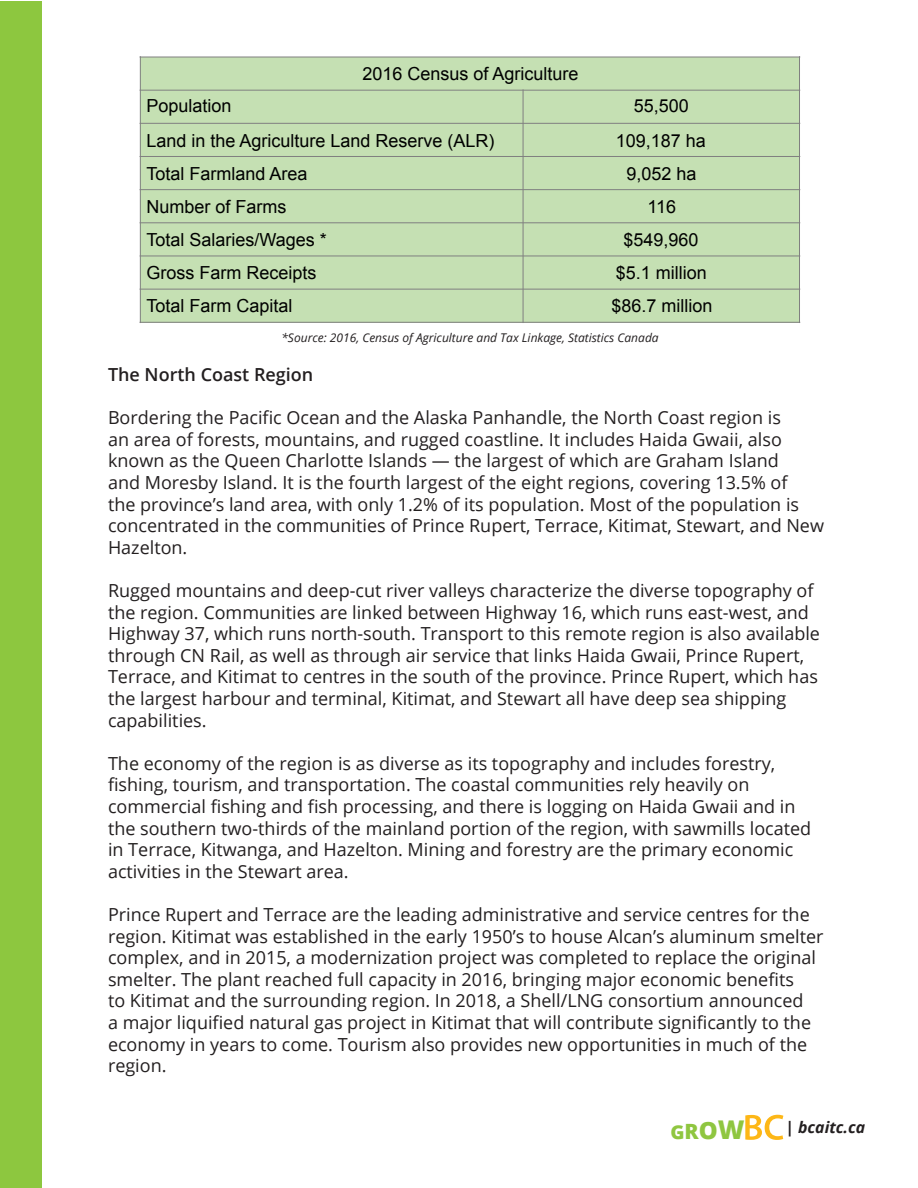
<style>
.page{position:relative;width:918px;height:1188px;background:#fff}
.page>*{position:absolute;margin:0;border:0;box-sizing:border-box;transform-origin:0 0}
.t1{font:800 19.05px "Open Sans";color:#8fc640}
.t2{font:18px/21.6px "Open Sans";color:#231f20}
.t3{font:18px "Arial";color:#000}
.t4{font:600 18px "Open Sans";color:#231f20}
.t5{font:italic 700 15.9px "Open Sans";color:#231f20}
.t6{font:italic 12px "Open Sans";color:#231f20}
.s1{font-size:21px}
.s2{font-size:23.85px}
.s3{font-size:25.8px}
</style>
<div class="page">
<div style="left:140px;top:57px;width:660px;height:33px;background:#c5e0b3"></div>
<div style="left:140px;top:90px;width:383px;height:33px;background:#c5e0b3"></div>
<div style="left:523px;top:90px;width:277px;height:33px;background:#c5e0b3"></div>
<div style="left:140px;top:123px;width:383px;height:33px;background:#c5e0b3"></div>
<div style="left:523px;top:123px;width:277px;height:33px;background:#c5e0b3"></div>
<div style="left:140px;top:156px;width:383px;height:34px;background:#c5e0b3"></div>
<div style="left:523px;top:156px;width:277px;height:34px;background:#c5e0b3"></div>
<div style="left:140px;top:190px;width:383px;height:33px;background:#c5e0b3"></div>
<div style="left:523px;top:190px;width:277px;height:33px;background:#c5e0b3"></div>
<div style="left:140px;top:223px;width:383px;height:33px;background:#c5e0b3"></div>
<div style="left:523px;top:223px;width:277px;height:33px;background:#c5e0b3"></div>
<div style="left:140px;top:256px;width:383px;height:33px;background:#c5e0b3"></div>
<div style="left:523px;top:256px;width:277px;height:33px;background:#c5e0b3"></div>
<div style="left:140px;top:289px;width:383px;height:33px;background:#c5e0b3"></div>
<div style="left:523px;top:289px;width:277px;height:33px;background:#c5e0b3"></div>
<hr style="left:523px;top:89px;width:1px;height:234px;background:#808080">
<hr style="left:140px;top:90px;width:660px;height:1px;background:#808080">
<hr style="left:140px;top:123px;width:660px;height:1px;background:#808080">
<hr style="left:140px;top:156px;width:660px;height:1px;background:#808080">
<hr style="left:140px;top:189px;width:660px;height:1px;background:#808080">
<hr style="left:140px;top:222px;width:660px;height:1px;background:#808080">
<hr style="left:140px;top:256px;width:660px;height:1px;background:#808080">
<hr style="left:140px;top:289px;width:660px;height:1px;background:#808080">
<hr style="left:140px;top:56px;width:1px;height:267px;background:#808080">
<hr style="left:799px;top:56px;width:1px;height:267px;background:#808080">
<hr style="left:140px;top:57px;width:660px;height:1px;background:#808080">
<hr style="left:140px;top:322px;width:660px;height:1px;background:#808080">
<svg style="left:745px;top:1115px;width:38px;height:25px"></svg>
<div style="left:1px;top:1px;width:41px;height:1186px;background:#8dc73f"></div>
<p class="t3" style="left:362px;top:61px;width:218px">2016 Census of Agriculture</p>
<p class="t3" style="left:146px;top:94px;width:87px">Population</p>
<p class="t3" style="left:634px;top:94px;width:57px">55,500</p>
<p class="t3" style="left:146px;top:129px;width:350px">Land in the Agriculture Land Reserve (ALR)</p>
<p class="t3" style="left:616px;top:129px;width:92px">109,187 ha</p>
<p class="t3" style="left:146px;top:162px;width:163px">Total Farmland Area</p>
<p class="t3" style="left:626px;top:162px;width:72px">9,052 ha</p>
<p class="t3" style="left:146px;top:195px;width:142px">Number of Farms</p>
<p class="t3" style="left:647px;top:195px;width:30px">116</p>
<p class="t3" style="left:146px;top:228px;width:182px">Total Salaries/Wages *</p>
<p class="t3" style="left:623px;top:228px;width:77px">$549,960</p>
<p class="t3" style="left:146px;top:261px;width:172px">Gross Farm Receipts</p>
<p class="t3" style="left:616px;top:261px;width:93px">$5.1 million</p>
<p class="t3" style="left:146px;top:294px;width:148px">Total Farm Capital</p>
<p class="t3" style="left:611px;top:294px;width:103px">$86.7 million</p>
<p class="t6" style="left:281px;top:329px;width:379px">*Source: 2016, Census of Agriculture and Tax Linkage, Statistics Canada</p>
<p class="t4" style="left:108px;top:362px;width:207px">The North Coast Region</p>
<p class="t2" style="left:108px;top:406px;width:718px">Bordering the Pacific Ocean and the Alaska Panhandle, the North Coast region is<br>an area of forests, mountains, and rugged coastline. It includes Haida Gwaii, also known as the Queen Charlotte Islands — the largest of which are Graham Island<br>and Moresby Island. It is the fourth largest of the eight regions, covering 13.5% of<br>the province’s land area, with only 1.2% of its population. Most of the population is concentrated in the communities of Prince Rupert, Terrace, Kitimat, Stewart, and New Hazelton.</p>
<p class="t2" style="left:108px;top:579px;width:714px">Rugged mountains and deep-cut river valleys characterize the diverse topography of the region. Communities are linked between Highway 16, which runs east-west, and Highway 37, which runs north-south. Transport to this remote region is also available through CN Rail, as well as through air service that links Haida Gwaii, Prince Rupert, Terrace, and Kitimat to centres in the south of the province. Prince Rupert, which has the largest harbour and terminal, Kitimat, and Stewart all have deep sea shipping capabilities.</p>
<p class="t2" style="left:108px;top:752px;width:705px">The economy of the region is as diverse as its topography and includes forestry, fishing, tourism, and transportation. The coastal communities rely heavily on commercial fishing and fish processing, and there is logging on Haida Gwaii and in the southern two-thirds of the mainland portion of the region, with sawmills located in Terrace, Kitwanga, and Hazelton. Mining and forestry are the primary economic activities in the Stewart area.</p>
<p class="t2" style="left:108px;top:903px;width:717px">Prince Rupert and Terrace are the leading administrative and service centres for the region. Kitimat was established in the early 1950’s to house Alcan’s aluminum smelter complex, and in 2015, a modernization project was completed to replace the original smelter. The plant reached full capacity in 2016, bringing major economic benefits<br>to Kitimat and the surrounding region. In 2018, a Shell/LNG consortium announced<br>a major liquified natural gas project in Kitimat that will contribute significantly to the economy in years to come. Tourism also provides new opportunities in much of the region.</p>
<p class="t1" style="left:670px;top:1118px;width:76px">G<span class="s1">R</span><span class="s2">O</span><span class="s3">W</span></p>
<p class="t5" style="left:785px;top:1116px;width:81px">| bcaitc.ca</p>
</div>
